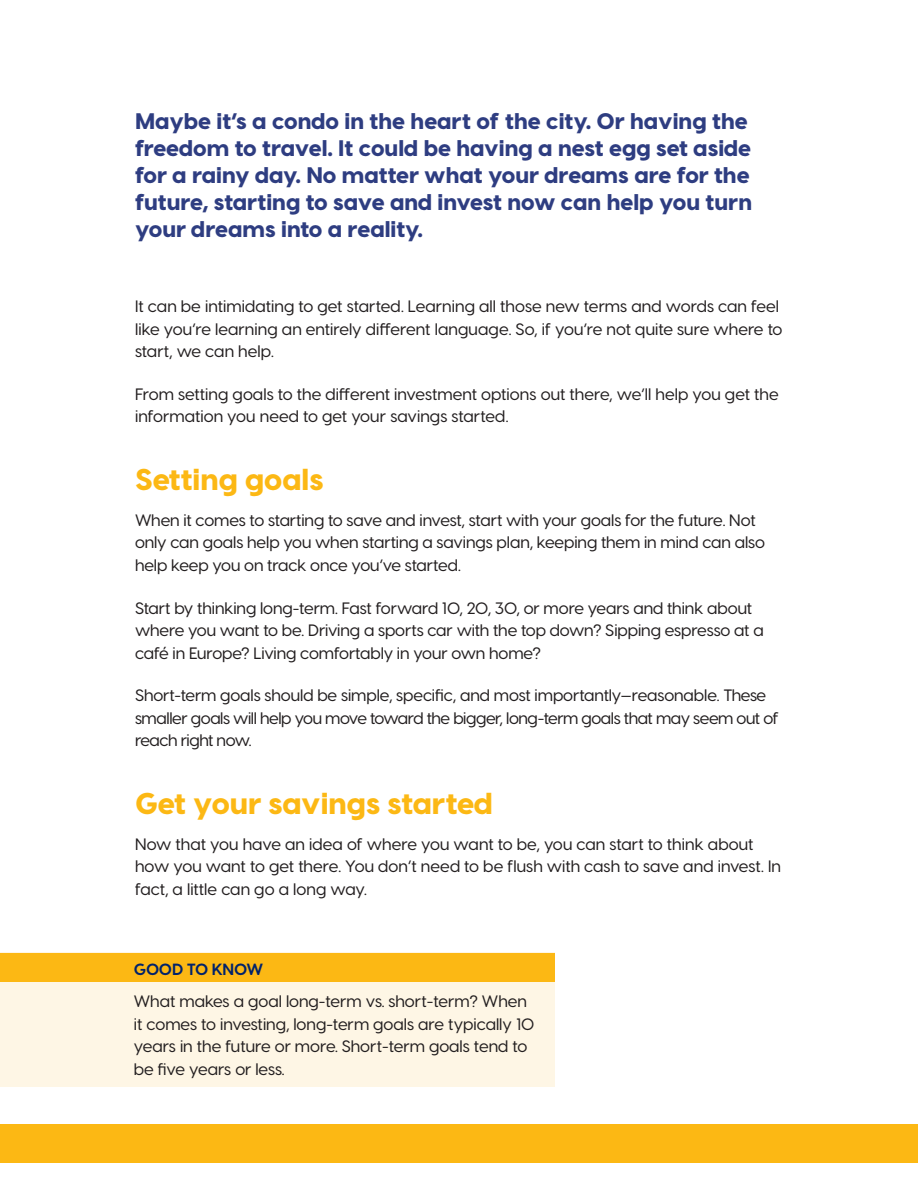
<style>
.page{position:relative;width:918px;height:1188px;background:#fff}
.page>*{position:absolute;margin:0;border:0;box-sizing:border-box;transform-origin:0 0}
.Subhead{font:800 30px "Visby CF";color:#fcb814}
.Heading_3{font:800 22.5px/27px "Visby CF";color:#2e3d81}
.Body{font:500 16.5px/22.5px "Visby CF";letter-spacing:-.005em;color:#231f20}
.Heading_3-2{font:700 16.2px "Visby CF";letter-spacing:-.02em;color:#00226b}
</style>
<div class="page">
<div style="left:0;top:1124px;width:918px;height:39px;background:#fcb814"></div>
<div style="left:0;top:953px;width:554px;height:134px;background:#fef6e5"></div>
<div style="left:0;top:953px;width:554px;height:28px;background:#fcb814"></div>
<p class="Heading_3" style="left:135px;top:108px;width:619px">Maybe it’s a condo in the heart of the city. Or having the freedom to travel. It could be having a nest egg set aside for a rainy day. No matter what your dreams are for the future, starting to save and invest now can help you turn your dreams into a reality.</p>
<p class="Body" style="left:135px;top:295px;width:649px">It can be intimidating to get started. Learning all those new terms and words can feel like you’re learning an entirely different language. So, if you’re not quite sure where to start, we can help.</p>
<p class="Body" style="left:135px;top:383px;width:645px">From setting goals to the different investment options out there, we’ll help you get the information you need to get your savings started.</p>
<p class="Subhead" style="left:135px;top:460px;width:190px">Setting goals</p>
<p class="Body" style="left:135px;top:509px;width:632px">When it comes to starting to save and invest, start with your goals for the future. Not only can goals help you when starting a savings plan, keeping them in mind can also help keep you on track once you’ve started.</p>
<p class="Body" style="left:135px;top:597px;width:630px">Start by thinking long-term. Fast forward 10, 20, 30, or more years and think about where you want to be. Driving a sports car with the top down? Sipping espresso at a café in Europe? Living comfortably in your own home?</p>
<p class="Body" style="left:135px;top:684px;width:645px">Short-term goals should be simple, specific, and most importantly—reasonable. These smaller goals will help you move toward the bigger, long-term goals that may seem out of reach right now.</p>
<p class="Subhead" style="left:135px;top:784px;width:359px">Get your savings started</p>
<p class="Body" style="left:135px;top:833px;width:648px">Now that you have an idea of where you want to be, you can start to think about how you want to get there. You don’t need to be flush with cash to save and invest. In fact, a little can go a long way.</p>
<p class="Heading_3-2" style="left:134px;top:959px;width:131px">GOOD TO KNOW</p>
<p class="Body" style="left:134px;top:990px;width:402px">What makes a goal long-term vs. short-term? When it comes to investing, long-term goals are typically 10 years in the future or more. Short-term goals tend to be five years or less.</p>
</div>
